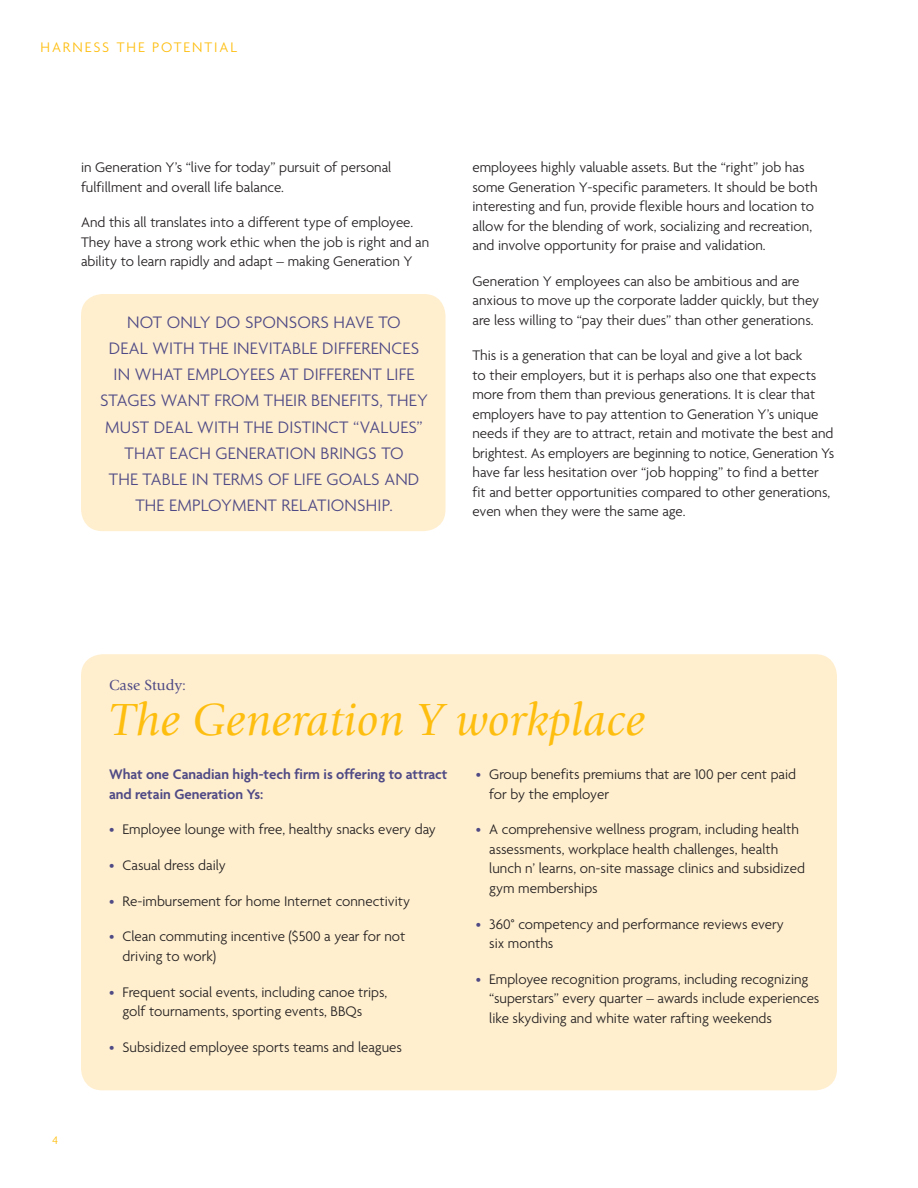
<style>
.page{position:relative;width:918px;height:1188px;background:#fff}
.page>*{position:absolute;margin:0;border:0;box-sizing:border-box;transform-origin:0 0}
.t1{font:italic 46.5px "Giovanni EF";letter-spacing:.01em;color:#febe10}
.t2{font:300 18px/26.2px "Agenda";letter-spacing:.2em;color:#4f4a85}
.t3{font:300 15px/19.5px "Agenda";color:#231f20}
.t4{font:600 15px/19.5px "Agenda";color:#4f4a85}
.t5{font:300 15px "Agenda";color:#febe10}
.t6{font:15px "Giovanni EF";letter-spacing:.01em;color:#4f4a85}
.t7{font:300 12px "Agenda";color:#febe10}
.s1{color:#4f4a85}
</style>
<div class="page">
<div style="left:81px;top:294px;width:365px;height:237px;background:#ffefcf;border-radius:22px"></div>
<div style="left:81px;top:654px;width:756px;height:436px;background:#ffefcf;border-radius:22px"></div>
<p class="t5" style="left:41px;top:38px;width:189px">Harness th e pot ent ial</p>
<p class="t3" style="left:81px;top:157px;width:312px">in Generation Y’s “live for today” pursuit of personal fulfillment and overall life balance.</p>
<p class="t3" style="left:81px;top:212px;width:350px">And this all translates into a different type of employee.<br>They have a strong work ethic when the job is right and an ability to learn rapidly and adapt – making Generation Y</p>
<p class="t2" style="left:109px;top:308px;width:293px;text-indent:18px">Not only do sponsors have to deal with th e inevitabl</p>
<p class="t2" style="left:310px;top:335px;width:109px">e differences</p>
<p class="t2" style="left:114px;top:361px;width:35px">in what</p>
<p class="t2" style="left:187px;top:361px;width:229px">employees at different life</p>
<p class="t2" style="left:100px;top:387px;width:11px">stag</p>
<p class="t2" style="left:140px;top:387px;width:287px">es want from th eir benefits, th ey</p>
<p class="t2" style="left:105px;top:413px;width:319px">must deal with the distinct “values”</p>
<p class="t2" style="left:124px;top:440px;width:12px">that</p>
<p class="t2" style="left:169px;top:440px;width:20px">each</p>
<p class="t2" style="left:216px;top:440px;width:190px">generation brings to</p>
<p class="t2" style="left:109px;top:466px;width:44px">th e tabl</p>
<p class="t2" style="left:179px;top:466px;width:183px">e in terms of life goals</p>
<p class="t2" style="left:135px;top:466px;width:285px;text-indent:249px">and th e employment relationsh ip.</p>
<p class="t3" style="left:472px;top:157px;width:347px">employees highly valuable assets. But the “right” job has some Generation Y-specific parameters. It should be both interesting and fun, provide flexible hours and location to allow for the blending of work, socializing and recreation, and involve opportunity for praise and validation.</p>
<p class="t3" style="left:472px;top:271px;width:348px">Generation Y employees can also be ambitious and are anxious to move up the corporate ladder quickly, but they are less willing to “pay their dues” than other generations.</p>
<p class="t3" style="left:472px;top:346px;width:363px">This is a generation that can be loyal and give a lot back<br>to their employers, but it is perhaps also one that expects more from them than previous generations. It is clear that employers have to pay attention to Generation Y’s unique needs if they are to attract, retain and motivate the best and brightest. As employers are beginning to notice, Generation Ys have far less hesitation over “job hopping” to find a better fit and better opportunities compared to other generations, even when they were the same age.</p>
<p class="t6" style="left:109px;top:676px;width:79px">Case Study:</p>
<h1 class="t1" style="left:109px;top:693px;width:538px">The Generation Y workplace</h1>
<p class="t7" style="left:52px;top:1133px;width:7px">4</p>
<p class="t4" style="left:109px;top:764px;width:340px">What one Canadian high-tech firm is offering to attract and retain Generation Ys:</p>
<p class="t3" style="left:109px;top:819px;width:328px"><span class="s1">•</span> Employee lounge with free, healthy snacks every day</p>
<p class="t3" style="left:109px;top:855px;width:118px"><span class="s1">•</span> Casual dress daily</p>
<p class="t3" style="left:109px;top:891px;width:303px"><span class="s1">•</span> Re-imbursement for home I nternet connectivity</p>
<p class="t3" style="left:123px;top:927px;width:284px;text-indent:-14px"><span class="s1">•</span> Clean commuting incentive ($500 a year for not driving to work)</p>
<p class="t3" style="left:123px;top:982px;width:266px;text-indent:-14px"><span class="s1">•</span> Frequent social events, including canoe trips, golf tournaments, sporting events, BBQs</p>
<p class="t3" style="left:109px;top:1037px;width:294px"><span class="s1">•</span> Subsidized employee sports teams and leagues</p>
<p class="t3" style="left:489px;top:764px;width:309px;text-indent:-14px"><span class="s1">•</span> Group benefits premiums that are 100 per cent paid for by the employer</p>
<p class="t3" style="left:489px;top:820px;width:317px;text-indent:-14px"><span class="s1">•</span> A comprehensive wellness program, including health assessments, workplace health challenges, health lunch n’ learns, on-site massage clinics and subsidized gym memberships</p>
<p class="t3" style="left:489px;top:914px;width:296px;text-indent:-14px"><span class="s1">•</span> 360° competency and performance reviews every six months</p>
<p class="t3" style="left:489px;top:969px;width:332px;text-indent:-14px"><span class="s1">•</span> Employee recognition programs, including recognizing “superstars” every quarter – awards include experiences like skydiving and white water rafting weekends</p>
</div>
